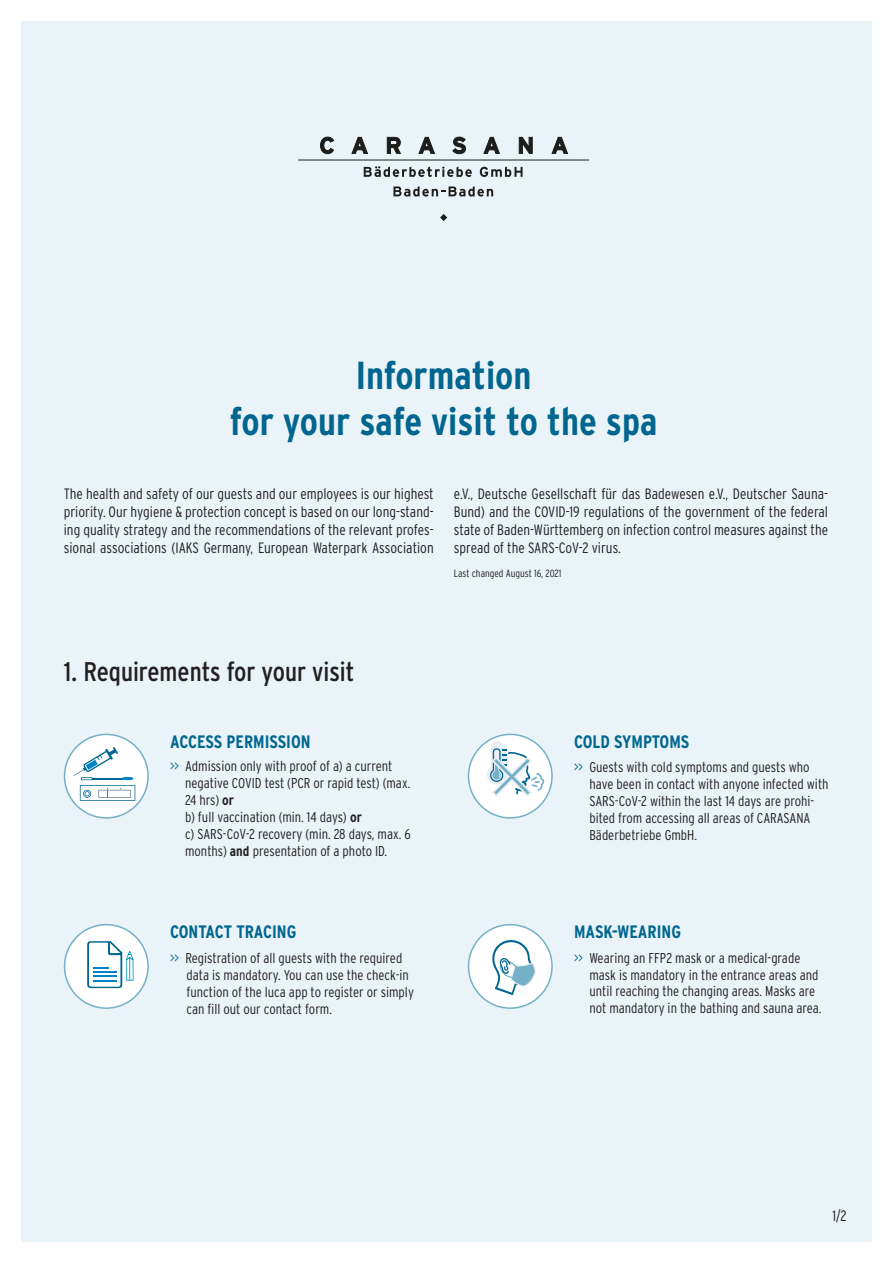
<style>
.page{position:relative;width:893px;height:1263px;background:#fff}
.page>*{position:absolute;margin:0;border:0;box-sizing:border-box;transform-origin:0 0}
.t1{font:700 condensed 39px "Interstate";color:#01668f}
.t2{font:condensed 27px "Interstate";color:#231f20}
.t3{font:700 condensed 18px "Interstate";color:#01668f}
.t4{font:300 condensed 15px/18px "Interstate";color:#231f20;text-align:justify}
.t5{font:300 condensed 14.25px/16.8px "Interstate";color:#231f20}
.t6{font:300 condensed 10.5px "Interstate";color:#231f20}
.s1{font-size:15px;color:#01668f}
.s2{font-weight:700}
</style>
<div class="page">
<div style="left:21px;top:21px;width:851px;height:1221px;background:#eaf4f8"></div>
<svg style="left:468px;top:924px;width:85px;height:85px"></svg>
<svg style="left:468px;top:734px;width:85px;height:85px"></svg>
<svg style="left:320px;top:136px;width:15px;height:19px"></svg>
<svg style="left:351px;top:136px;width:17px;height:18px"></svg>
<svg style="left:386px;top:136px;width:15px;height:18px"></svg>
<svg style="left:418px;top:136px;width:17px;height:18px"></svg>
<svg style="left:452px;top:136px;width:14px;height:19px"></svg>
<svg style="left:483px;top:136px;width:17px;height:18px"></svg>
<svg style="left:518px;top:136px;width:15px;height:18px"></svg>
<svg style="left:551px;top:136px;width:18px;height:18px"></svg>
<svg style="left:364px;top:166px;width:108px;height:11px"></svg>
<svg style="left:480px;top:166px;width:43px;height:11px"></svg>
<svg style="left:393px;top:186px;width:100px;height:11px"></svg>
<svg style="left:440px;top:214px;width:7px;height:7px"></svg>
<hr style="left:298px;top:160px;width:291px;height:1px;background:#1d1d1b">
<svg style="left:64px;top:734px;width:85px;height:85px"></svg>
<svg style="left:64px;top:924px;width:85px;height:85px"></svg>
<p class="t1" style="left:356px;top:353px;width:177px">Information</p>
<p class="t1" style="left:230px;top:400px;width:429px">for your safe visit to the spa</p>
<p class="t4" style="left:64px;top:485px;width:371px">The health and safety of our guests and our employees is our highest priority. Our hygiene &amp; protection concept is based on our long-stand&shy;ing quality strategy and the recommendations of the relevant profes&shy;sional associations (IAKS Germany, European Waterpark Association</p>
<p class="t4" style="left:454px;top:485px;width:376px">e.V., Deutsche Gesellschaft für das Badewesen e.V., Deutscher Sauna-Bund) and the COVID-19 regulations of the government of the federal state of Baden-Württemberg on infection control measures against the spread of the SARS-CoV-2 virus.</p>
<p class="t6" style="left:454px;top:567px;width:109px">Last changed August 16, 2021</p>
<p class="t2" style="left:64px;top:656px;width:292px">1. Requirements for your visit</p>
<p class="t3" style="left:170px;top:732px;width:142px">ACCESS PERMISSION</p>
<p class="t5" style="left:185px;top:758px;width:227px;text-indent:-15px"><span class="s1">&gt;&gt;</span> Admission only with proof of a) a current negative COVID test (PCR or rapid test) (max.<br>24 hrs) <span class="s2">or<br></span>b) full vaccination (min. 14 days) <span class="s2">or<br></span>c) SARS-CoV-2 recovery (min. 28 days, max. 6 months) <span class="s2">and</span> presentation of a photo ID.</p>
<p class="t3" style="left:170px;top:922px;width:128px">CONTACT TRACING</p>
<p class="t5" style="left:187px;top:949px;width:229px;line-height:17.2px;text-indent:-17px"><span class="s1">&gt;&gt;</span> Registration of all guests with the required data is mandatory. You can use the check-in function of the luca app to register or simply can fill out our contact form.</p>
<p class="t3" style="left:574px;top:732px;width:117px">COLD SYMPTOMS</p>
<p class="t5" style="left:589px;top:759px;width:241px;text-indent:-15px"><span class="s1">&gt;&gt;</span> Guests with cold symptoms and guests who have been in contact with anyone infected with SARS-CoV-2 within the last 14 days are prohi&shy;bited from accessing all areas of CARASANA Bäderbetriebe GmbH.</p>
<p class="t3" style="left:574px;top:922px;width:108px">MASK-WEARING</p>
<p class="t5" style="left:589px;top:949px;width:234px;text-indent:-15px"><span class="s1">&gt;&gt;</span> Wearing an FFP2 mask or a medical-grade mask is mandatory in the entrance areas and until reaching the changing areas. Masks are not mandatory in the bathing and sauna area.</p>
<p class="t4" style="left:832px;top:1207px;width:16px">1/2</p>
</div>
